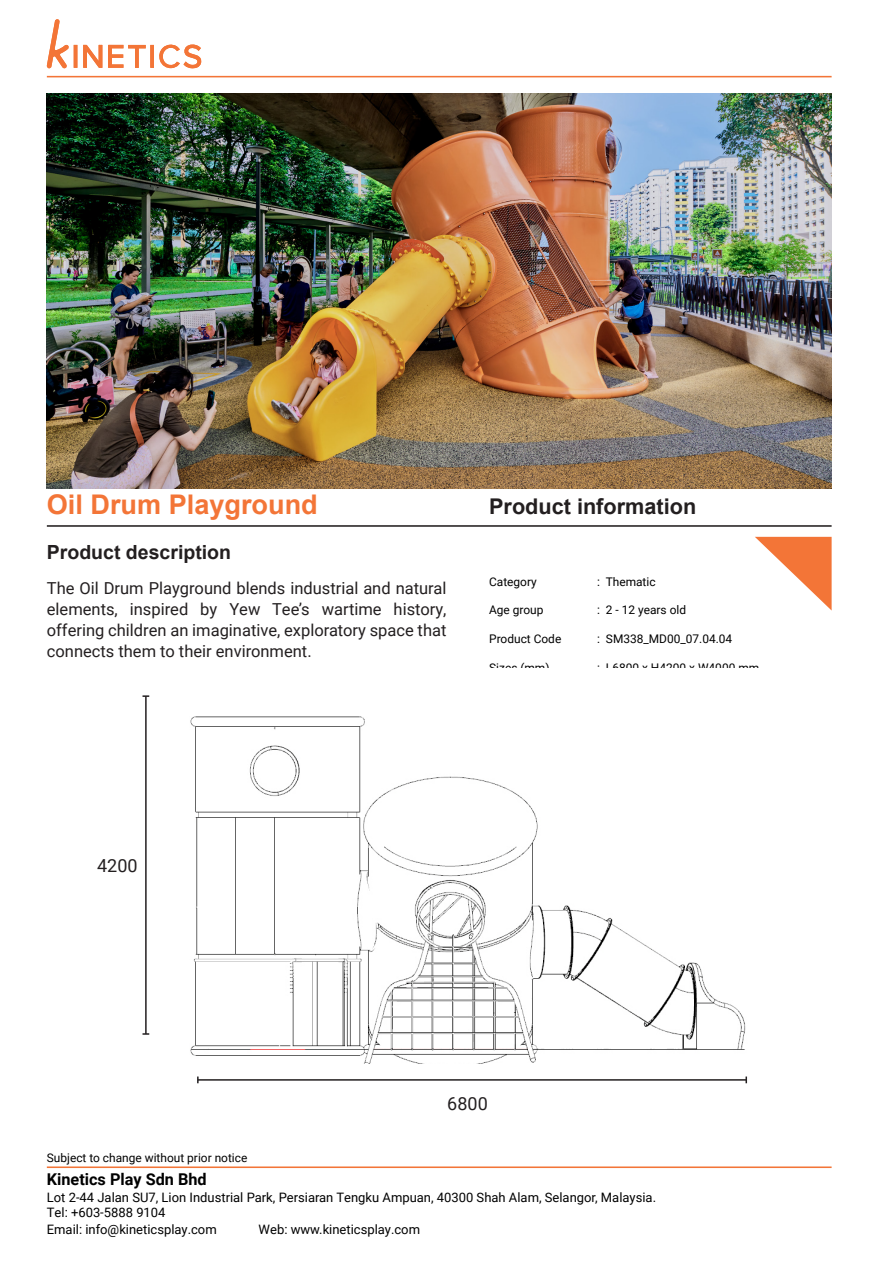
<style>
.page{position:relative;width:893px;height:1263px;background:#fff}
.page>*{position:absolute;margin:0;border:0;box-sizing:border-box;transform-origin:0 0}
.t1{font:700 27.15px "Arial";color:#f37537}
.t2{font:700 21.6px "Arial";color:#231f20}
.t3{font:700 19.5px "Arial";color:#231f20}
.t4{font:18px "Roboto";color:#231f20}
.t5{font:16.5px/21px "Roboto";color:#231f20;text-align:justify}
.t6{font:700 16.2px "Roboto";color:#000}
.t7{font:13.05px/15.6px "Roboto";color:#000}
.t8{font:11.85px "Roboto";color:#000}
</style>
<div class="page">
<hr style="left:47px;top:76px;width:785px;height:1px;background:#f37537">
<hr style="left:47px;top:525px;width:785px;height:2px;background:#231f20">
<hr style="left:47px;top:1166px;width:785px;height:2px;background:#f37537">
<svg style="left:47px;top:19px;width:155px;height:50px"></svg>
<svg style="left:755px;top:537px;width:77px;height:73px"></svg>
<img style="left:149px;top:695px;width:597px;height:368px">
<img style="left:47px;top:93px;width:785px;height:395px">
<hr style="left:145px;top:696px;width:2px;height:338px;background:#231f20">
<hr style="left:198px;top:1079px;width:548px;height:2px;background:#231f20">
<svg style="left:197px;top:1076px;width:2px;height:7px"></svg>
<svg style="left:745px;top:1076px;width:2px;height:7px"></svg>
<h1 class="t1" style="left:47px;top:485px;width:272px">Oil Drum Playground</h1>
<p class="t3" style="left:47px;top:538px;width:186px">Product description</p>
<p class="t5" style="left:47px;top:577px;width:401px">The Oil Drum Playground blends industrial and natural elements, inspired by Yew Tee’s wartime history, offering children an imaginative, exploratory space that connects them to their environment.</p>
<h2 class="t2" style="left:489px;top:491px;width:209px">Product information</h2>
<p class="t8" style="left:489px;top:573px;width:49px">Category</p>
<p class="t8" style="left:597px;top:573px;width:60px">: Thematic</p>
<p class="t8" style="left:489px;top:602px;width:56px">Age group</p>
<p class="t8" style="left:597px;top:602px;width:90px">: 2 - 12 years old</p>
<p class="t8" style="left:489px;top:630px;width:74px">Product Code</p>
<p class="t8" style="left:597px;top:630px;width:137px">: SM338_MD00_07.04.04</p>
<p class="t8" style="left:489px;top:659px;width:62px">Sizes (mm)</p>
<p class="t8" style="left:597px;top:659px;width:164px">: L6800 x H4200 x W4000 mm</p>
<p class="t4" style="left:97px;top:853px;width:42px">4200</p>
<p class="t8" style="left:47px;top:1149px;width:202px">Subject to change without prior notice</p>
<p class="t6" style="left:47px;top:1168px;width:161px">Kinetics Play Sdn Bhd</p>
<p class="t4" style="left:447px;top:1091px;width:42px">6800</p>
<p class="t7" style="left:47px;top:1189px;width:611px">Lot 2-44 Jalan SU7, Lion Industrial Park, Persiaran Tengku Ampuan, 40300 Shah Alam, Selangor, Malaysia.<br>Tel: +603-5888 9104</p>
<p class="t7" style="left:47px;top:1221px;width:171px">Email: info@kineticsplay.com</p>
<p class="t7" style="left:259px;top:1221px;width:163px">Web: www.kineticsplay.com</p>
</div>
